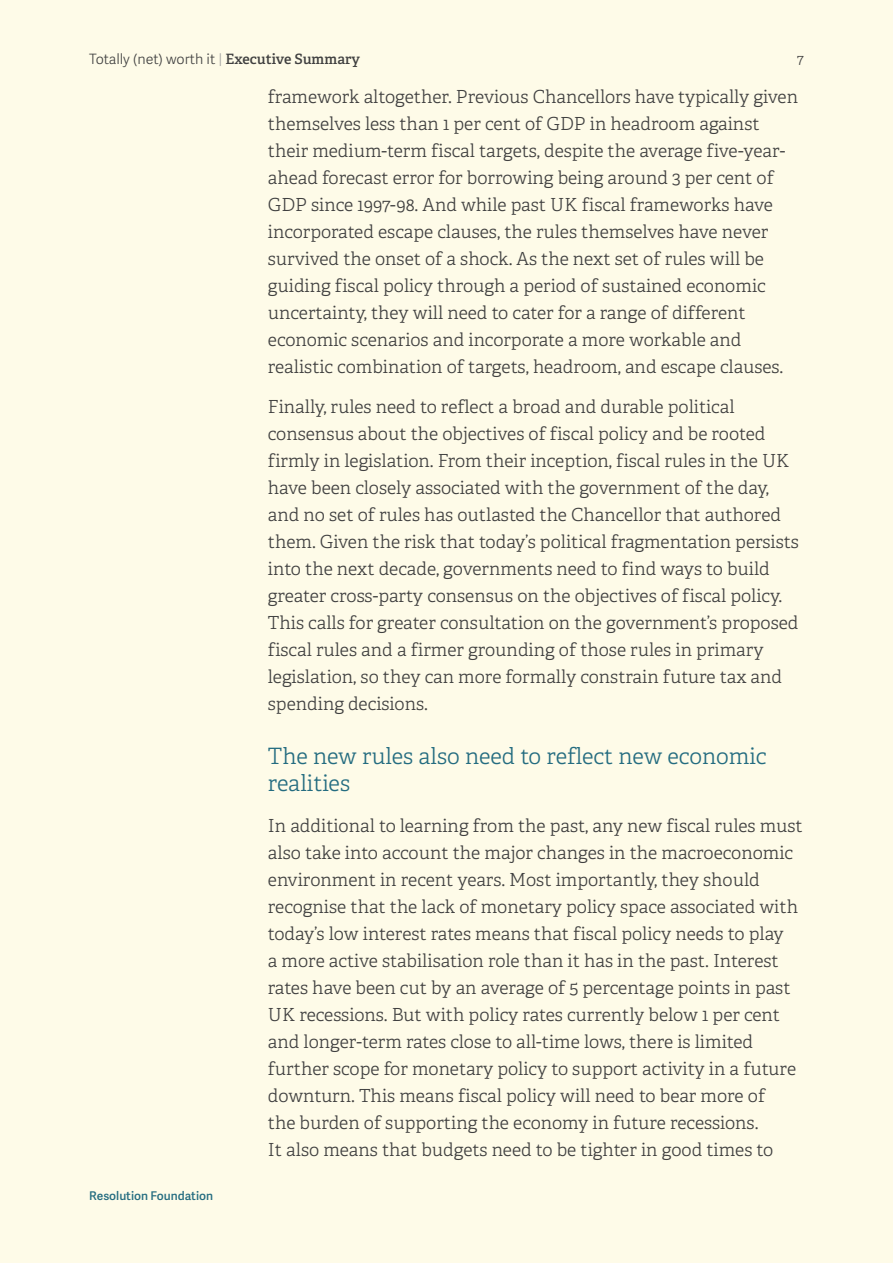
<style>
.page{position:relative;width:893px;height:1263px;background:#fefbe8}
.page>*{position:absolute;margin:0;border:0;box-sizing:border-box;transform-origin:0 0}
.Heading_3__Section_B{font:22.5px/27px "Adelle PE Lt";color:#246c80}
.Exec_Sum_Basic_Parag{font:18px/27px "Adelle PE Lt";color:#404040}
.t1{font:14.25px "Adelle Sans Lt";color:#404040}
.t2{font:14.25px "Adelle PE Lt";color:#404040}
.t3{font:12px "Adelle Sans Sb";color:#246c80}
.s1{color:#9f9f9f}
.s2{font-family:"Adelle PE Sb"}
</style>
<div class="page">
<p class="t1" style="left:89px;top:49px;width:272px">Totally (net) worth it <span class="s1">|</span> <span class="s2">Executive Summary</span></p>
<p class="t2" style="left:797px;top:49px;width:8px">7</p>
<p class="t3" style="left:89px;top:1187px;width:125px">Resolution Foundation</p>
<p class="Exec_Sum_Basic_Parag" style="left:268px;top:82px;width:532px">framework altogether. Previous Chancellors have typically given themselves less than 1 per cent of GDP in headroom against their medium-term fiscal targets, despite the average five-year&shy;ahead forecast error for borrowing being around 3 per cent of GDP since 1997-98. And while past UK fiscal frameworks have incorporated escape clauses, the rules themselves have never survived the onset of a shock. As the next set of rules will be guiding fiscal policy through a period of sustained economic uncertainty, they will need to cater for a range of different economic scenarios and incorporate a more workable and realistic combination of targets, headroom, and escape clauses.</p>
<p class="Exec_Sum_Basic_Parag" style="left:268px;top:393px;width:532px">Finally, rules need to reflect a broad and durable political consensus about the objectives of fiscal policy and be rooted firmly in legislation. From their inception, fiscal rules in the UK have been closely associated with the government of the day, and no set of rules has outlasted the Chancellor that authored them. Given the risk that today’s political fragmentation persists into the next decade, governments need to find ways to build greater cross-party consensus on the objectives of fiscal policy.<br>This calls for greater consultation on the government’s proposed fiscal rules and a firmer grounding of those rules in primary legislation, so they can more formally constrain future tax and spending decisions.</p>
<p class="Heading_3__Section_B" style="left:268px;top:742px;width:500px">The new rules also need to reflect new economic realities</p>
<p class="Exec_Sum_Basic_Parag" style="left:268px;top:811px;width:536px">In additional to learning from the past, any new fiscal rules must also take into account the major changes in the macroeconomic environment in recent years. Most importantly, they should recognise that the lack of monetary policy space associated with today’s low interest rates means that fiscal policy needs to play<br>a more active stabilisation role than it has in the past. Interest rates have been cut by an average of 5 percentage points in past UK recessions. But with policy rates currently below 1 per cent and longer-term rates close to all-time lows, there is limited further scope for monetary policy to support activity in a future downturn. This means fiscal policy will need to bear more of<br>the burden of supporting the economy in future recessions.<br>It also means that budgets need to be tighter in good times to</p>
</div>
